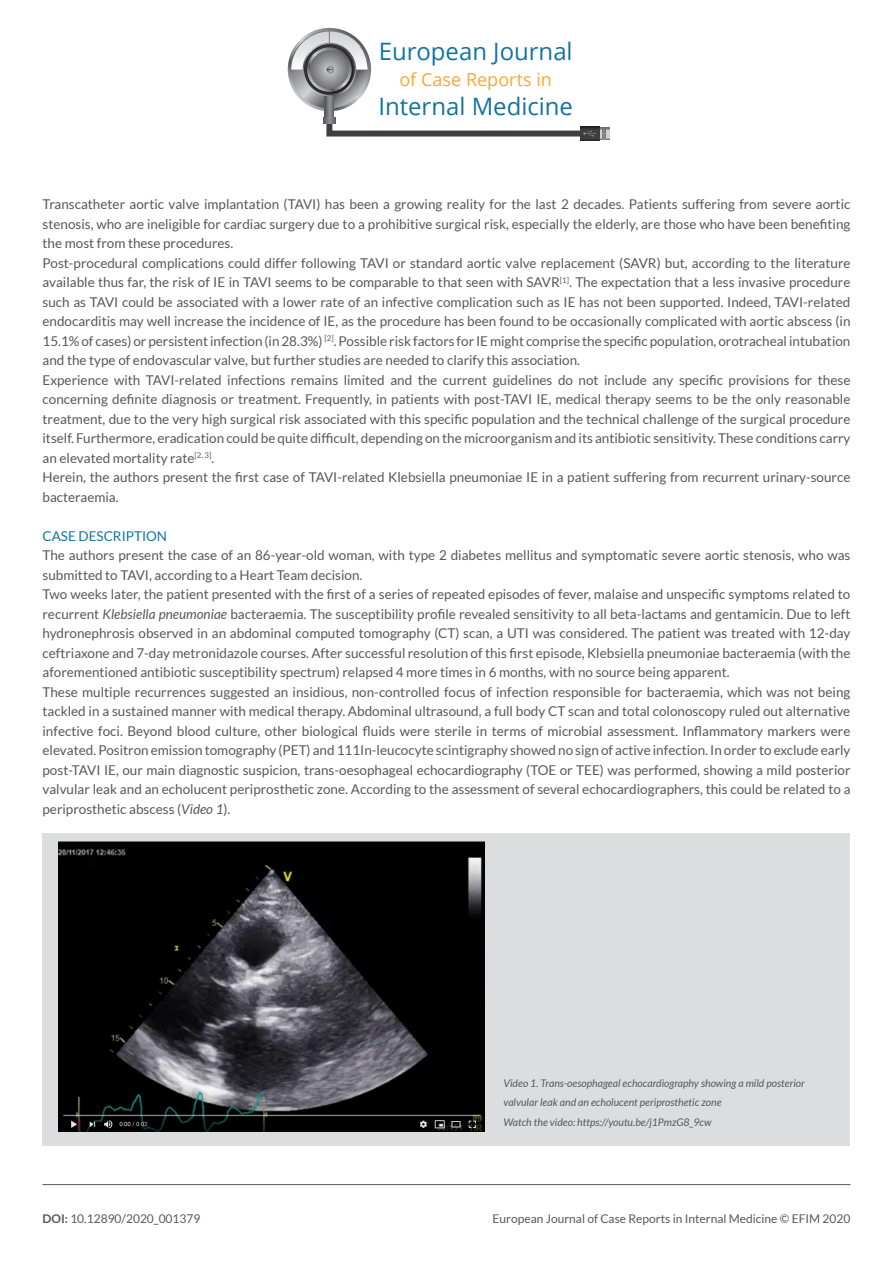
<style>
.page{position:relative;width:893px;height:1263px;background:#fff}
.page>*{position:absolute;margin:0;border:0;box-sizing:border-box;transform-origin:0 0}
.t1{font:24px "Open Sans";color:#1373a1}
.t2{font:18px "Open Sans";color:#faa633}
.TESTO_ARTICOLO{font:13.5px/19.5px "Lato";color:#57585a;text-align:justify}
.TESTO_ARTICOLO-2{font:13.5px "Lato";color:#1373a1}
.t3{font:12px "Lato";color:#57585a}
.DIDASCALIA{font:italic 10.5px/19.5px "Lato";color:#57585a}
.s1{font-style:italic}
.s2{font-weight:700}
</style>
<div class="page">
<svg style="left:288px;top:28px;width:83px;height:83px"></svg>
<svg style="left:291px;top:31px;width:77px;height:77px"></svg>
<svg style="left:325px;top:96px;width:9px;height:21px"></svg>
<svg style="left:303px;top:43px;width:53px;height:53px"></svg>
<svg style="left:304px;top:44px;width:51px;height:51px"></svg>
<svg style="left:307px;top:47px;width:45px;height:45px"></svg>
<svg style="left:310px;top:50px;width:39px;height:39px"></svg>
<svg style="left:291px;top:31px;width:76px;height:43px"></svg>
<svg style="left:600px;top:128px;width:10px;height:11px"></svg>
<svg style="left:603px;top:129px;width:2px;height:9px"></svg>
<svg style="left:580px;top:126px;width:20px;height:15px"></svg>
<svg style="left:323px;top:117px;width:273px;height:20px"></svg>
<hr style="left:43px;top:1184px;width:807px;height:1px;background:#57585a">
<div style="left:43px;top:833px;width:807px;height:312px;background:#dcdddf"></div>
<img style="left:58px;top:841px;width:426px;height:290px">
<h1 class="t1" style="left:379px;top:35px;width:196px">European Journal</h1>
<h2 class="t2" style="left:399px;top:67px;width:154px">of Case Reports in</h2>
<h1 class="t1" style="left:378px;top:89px;width:196px">Internal Medicine</h1>
<p class="TESTO_ARTICOLO" style="left:43px;top:194px;width:809px">Transcatheter aortic valve implantation (TAVI) has been a growing reality for the last 2 decades. Patients suffering from severe aortic stenosis, who are ineligible for cardiac surgery due to a prohibitive surgical risk, especially the elderly, are those who have been benefiting the most from these procedures.</p>
<p class="TESTO_ARTICOLO" style="left:43px;top:253px;width:809px">Post-procedural complications could differ following TAVI or standard aortic valve replacement (SAVR) but, according to the literature available thus far, the risk of IE in TAVI seems to be comparable to that seen with SAVR<sup>[1]</sup>. The expectation that a less invasive procedure such as TAVI could be associated with a lower rate of an infective complication such as IE has not been supported. Indeed, TAVI-related endocarditis may well increase the incidence of IE, as the procedure has been found to be occasionally complicated with aortic abscess (in 15.1% of cases) or persistent infection (in 28.3%) <sup>[2]</sup>. Possible risk factors for IE might comprise the specific population, orotracheal intubation and the type of endovascular valve, but further studies are needed to clarify this association.</p>
<p class="TESTO_ARTICOLO" style="left:43px;top:370px;width:809px">Experience with TAVI-related infections remains limited and the current guidelines do not include any specific provisions for these concerning definite diagnosis or treatment. Frequently, in patients with post-TAVI IE, medical therapy seems to be the only reasonable treatment, due to the very high surgical risk associated with this specific population and the technical challenge of the surgical procedure itself. Furthermore, eradication could be quite difficult, depending on the microorganism and its antibiotic sensitivity. These conditions carry an elevated mortality rate<sup>[2,</sup> <sup>3]</sup>.</p>
<p class="TESTO_ARTICOLO" style="left:43px;top:467px;width:809px">Herein, the authors present the first case of TAVI-related Klebsiella pneumoniae IE in a patient suffering from recurrent urinary-source bacteraemia.</p>
<p class="TESTO_ARTICOLO-2" style="left:43px;top:528px;width:126px">CASE DESCRIPTION</p>
<p class="TESTO_ARTICOLO" style="left:43px;top:545px;width:809px">The authors present the case of an 86-year-old woman, with type 2 diabetes mellitus and symptomatic severe aortic stenosis, who was submitted to TAVI, according to a Heart Team decision.</p>
<p class="TESTO_ARTICOLO" style="left:43px;top:584px;width:809px">Two weeks later, the patient presented with the first of a series of repeated episodes of fever, malaise and unspecific symptoms related to recurrent <span class="s1">Klebsiella pneumoniae</span> bacteraemia. The susceptibility profile revealed sensitivity to all beta-lactams and gentamicin. Due to left hydronephrosis observed in an abdominal computed tomography (CT) scan, a UTI was considered. The patient was treated with 12-day ceftriaxone and 7-day metronidazole courses. After successful resolution of this first episode, Klebsiella pneumoniae bacteraemia (with the aforementioned antibiotic susceptibility spectrum) relapsed 4 more times in 6 months, with no source being apparent.</p>
<p class="TESTO_ARTICOLO" style="left:43px;top:682px;width:809px">These multiple recurrences suggested an insidious, non-controlled focus of infection responsible for bacteraemia, which was not being tackled in a sustained manner with medical therapy. Abdominal ultrasound, a full body CT scan and total colonoscopy ruled out alternative infective foci. Beyond blood culture, other biological fluids were sterile in terms of microbial assessment. Inflammatory markers were elevated. Positron emission tomography (PET) and 111In-leucocyte scintigraphy showed no sign of active infection. In order to exclude early post-TAVI IE, our main diagnostic suspicion, trans-oesophageal echocardiography (TOE or TEE) was performed, showing a mild posterior valvular leak and an echolucent periprosthetic zone. According to the assessment of several echocardiographers, this could be related to a periprosthetic abscess (<span class="s1">Video 1</span>).</p>
<p class="DIDASCALIA" style="left:503px;top:1073px;width:303px">Video 1. Trans-oesophageal echocardiography showing a mild posterior valvular leak and an echolucent periprosthetic zone</p>
<p class="DIDASCALIA" style="left:503px;top:1112px;width:210px">Watch the video: https://youtu.be/j1PmzG8_9cw</p>
<p class="t3" style="left:43px;top:1212px;width:159px"><span class="s2">DOI:</span> 10.12890/2020_001379</p>
<p class="t3" style="left:493px;top:1212px;width:359px">European Journal of Case Reports in Internal Medicine © EFIM 2020</p>
</div>
